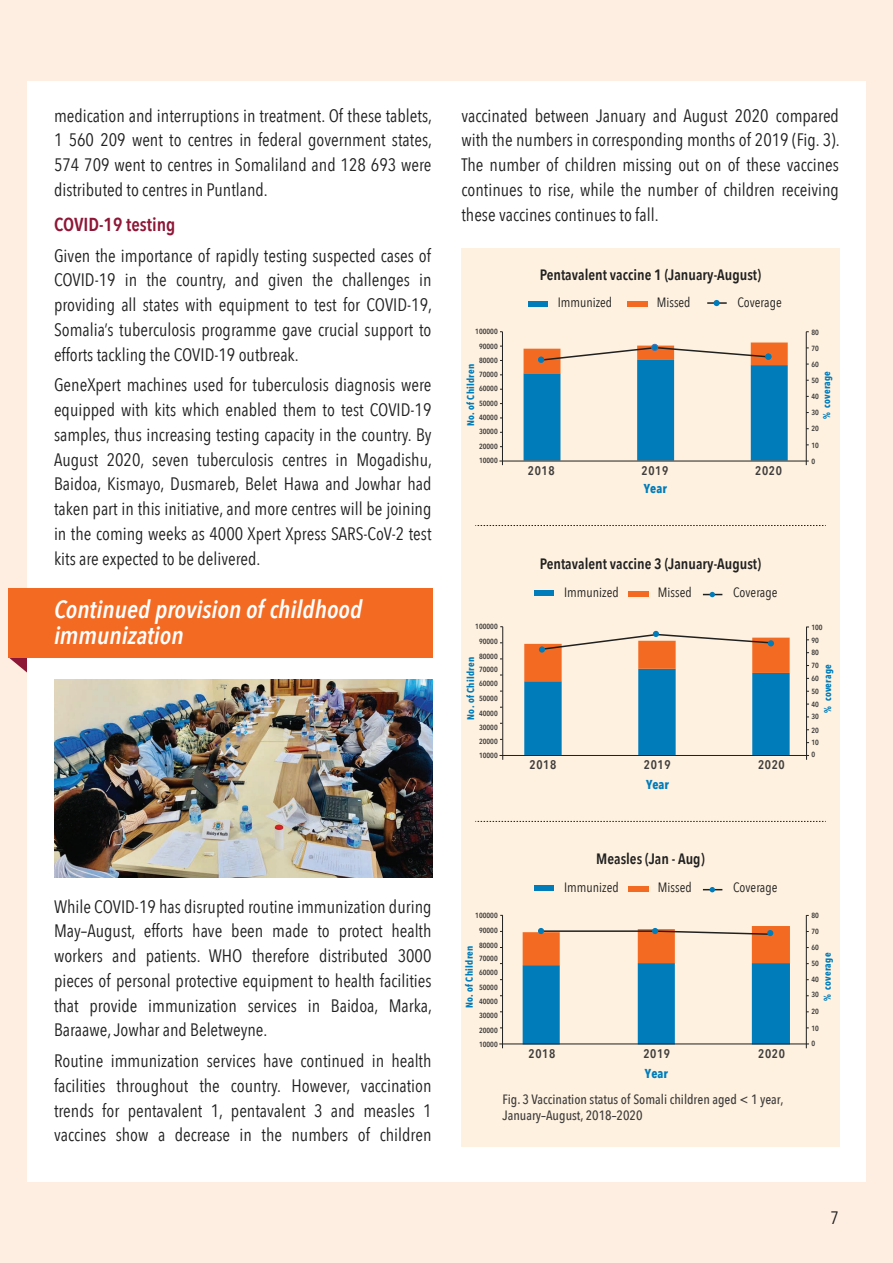
<style>
.page{position:relative;width:893px;height:1263px;background:#feeee1}
.page>*{position:absolute;margin:0;border:0;box-sizing:border-box;transform-origin:0 0}
.t1{font:italic 600 24.75px/25.5px "Avenir Next Condensed";color:#fff}
.t2{font:600 18.75px "Avenir Next Condensed";color:#8e1737}
.t3{font:18px/24.8px "Avenir Next Condensed";color:#202020;text-align:justify}
.t4{font:600 15px "Avenir Next Condensed";color:#202020}
.t5{font:500 13.5px/16.2px "Avenir Next Condensed";color:#3f3d3d}
.t6{font:13.5px "Avenir Next Condensed";color:#202020}
.t7{font:700 12.9px "Avenir Next Condensed";color:#007cbb}
.t8{font:600 12.45px "Avenir Next Condensed";letter-spacing:.05em;color:#3f3d3d}
.t9{font:700 9.75px "Avenir Next Condensed";letter-spacing:.025em;color:#007cbb}
.t10{font:600 7.5px "Avenir Next Condensed";color:#3f3d3d}
</style>
<div class="page">
<div style="left:27px;top:81px;width:839px;height:1101px;background:#fff"></div>
<div style="left:461px;top:249px;width:379px;height:898px;background:#fef1df"></div>
<hr style="left:502px;top:332px;width:1px;height:133px;background:#202020">
<hr style="left:499px;top:461px;width:310px;height:1px;background:#202020">
<svg style="left:524px;top:342px;width:264px;height:118px"></svg>
<div style="left:535px;top:590px;width:19px;height:5px;background:#007cbb"></div>
<div style="left:628px;top:591px;width:21px;height:6px;background:#f36b23"></div>
<svg style="left:703px;top:592px;width:19px;height:5px"></svg>
<div style="left:535px;top:885px;width:19px;height:6px;background:#007cbb"></div>
<div style="left:628px;top:887px;width:21px;height:5px;background:#f36b23"></div>
<svg style="left:703px;top:887px;width:19px;height:5px"></svg>
<div style="left:528px;top:301px;width:20px;height:5px;background:#007cbb"></div>
<div style="left:627px;top:301px;width:21px;height:5px;background:#f36b23"></div>
<hr style="left:707px;top:302px;width:20px;height:2px;background:#202020">
<div style="left:713px;top:300px;width:7px;height:6px;background:#007cbb;border-radius:50%"></div>
<hr style="left:502px;top:627px;width:1px;height:133px;background:#202020">
<hr style="left:499px;top:755px;width:310px;height:1px;background:#202020">
<svg style="left:524px;top:631px;width:266px;height:124px"></svg>
<hr style="left:502px;top:915px;width:1px;height:133px;background:#202020">
<hr style="left:806px;top:332px;width:1px;height:133px;background:#202020">
<hr style="left:806px;top:627px;width:1px;height:133px;background:#202020">
<hr style="left:806px;top:915px;width:1px;height:133px;background:#202020">
<hr style="left:499px;top:1044px;width:310px;height:1px;background:#202020">
<svg style="left:523px;top:926px;width:267px;height:118px"></svg>
<svg style="left:8px;top:657px;width:19px;height:15px"></svg>
<div style="left:8px;top:588px;width:424px;height:69px;background:#f36b23"></div>
<img style="left:54px;top:680px;width:378px;height:197px">
<svg style="left:475px;top:525px;width:351px;height:1px"></svg>
<svg style="left:475px;top:821px;width:351px;height:1px"></svg>
<p class="t3" style="left:54px;top:102px;width:380px">medication and interruptions in treatment. Of these tablets, 1 560 209 went to centres in federal government states, 574 709 went to centres in Somaliland and 128 693 were distributed to centres in Puntland.</p>
<p class="t2" style="left:54px;top:208px;width:123px">COVID-19 testing</p>
<p class="t3" style="left:54px;top:242px;width:380px">Given the importance of rapidly testing suspected cases of COVID-19 in the country, and given the challenges in providing all states with equipment to test for COVID-19, Somalia’s tuberculosis programme gave crucial support to efforts tackling the COVID-19 outbreak.</p>
<p class="t3" style="left:54px;top:372px;width:380px">GeneXpert machines used for tuberculosis diagnosis were equipped with kits which enabled them to test COVID-19 samples, thus increasing testing capacity in the country. By August 2020, seven tuberculosis centres in Mogadishu, Baidoa, Kismayo, Dusmareb, Belet Hawa and Jowhar had taken part in this initiative, and more centres will be joining in the coming weeks as 4000 Xpert Xpress SARS-CoV-2 test kits are expected to be delivered.</p>
<h1 class="t1" style="left:54px;top:597px;width:310px">Continued provision of childhood immunization</h1>
<p class="t3" style="left:54px;top:893px;width:380px">While COVID-19 has disrupted routine immunization during May–August, efforts have been made to protect health workers and patients. WHO therefore distributed 3000 pieces of personal protective equipment to health facilities that provide immunization services in Baidoa, Marka, Baraawe, Jowhar and Beletweyne.</p>
<p class="t3" style="left:54px;top:1047px;width:379px">Routine immunization services have continued in health facilities throughout the country. However, vaccination trends for pentavalent 1, pentavalent 3 and measles 1 vaccines show a decrease in the numbers of children</p>
<p class="t3" style="left:461px;top:102px;width:380px">vaccinated between January and August 2020 compared with the numbers in corresponding months of 2019 (Fig. 3).<br>The number of children missing out on of these vaccines continues to rise, while the number of children receiving these vaccines continues to fall.</p>
<p class="t10" style="left:475px;top:325px;width:24px">100000</p>
<p class="t10" style="left:479px;top:340px;width:20px">90000</p>
<p class="t10" style="left:479px;top:354px;width:20px">80000</p>
<p class="t9" style="left:465px;top:426px;width:64px;rotate:-90deg">No. of Children</p>
<p class="t10" style="left:479px;top:368px;width:20px">70000</p>
<p class="t10" style="left:479px;top:382px;width:20px">60000</p>
<p class="t10" style="left:479px;top:397px;width:20px">50000</p>
<p class="t10" style="left:479px;top:411px;width:20px">40000</p>
<p class="t10" style="left:479px;top:425px;width:20px">30000</p>
<p class="t10" style="left:479px;top:440px;width:20px">20000</p>
<p class="t10" style="left:479px;top:453px;width:20px">10000</p>
<p class="t10" style="left:475px;top:620px;width:24px">100000</p>
<p class="t10" style="left:479px;top:635px;width:20px">90000</p>
<p class="t10" style="left:479px;top:650px;width:20px">80000</p>
<p class="t9" style="left:465px;top:720px;width:64px;rotate:-90deg">No. of Children</p>
<p class="t10" style="left:479px;top:663px;width:20px">70000</p>
<p class="t10" style="left:479px;top:677px;width:20px">60000</p>
<p class="t10" style="left:479px;top:692px;width:20px">50000</p>
<p class="t10" style="left:479px;top:706px;width:20px">40000</p>
<p class="t10" style="left:479px;top:720px;width:20px">30000</p>
<p class="t10" style="left:479px;top:735px;width:20px">20000</p>
<p class="t10" style="left:479px;top:749px;width:20px">10000</p>
<p class="t10" style="left:475px;top:909px;width:24px">100000</p>
<p class="t10" style="left:479px;top:924px;width:20px">90000</p>
<p class="t10" style="left:479px;top:938px;width:20px">80000</p>
<p class="t9" style="left:463px;top:1008px;width:64px;rotate:-90deg">No. of Children</p>
<p class="t10" style="left:479px;top:952px;width:20px">70000</p>
<p class="t10" style="left:479px;top:966px;width:20px">60000</p>
<p class="t10" style="left:479px;top:981px;width:20px">50000</p>
<p class="t10" style="left:479px;top:995px;width:20px">40000</p>
<p class="t10" style="left:479px;top:1009px;width:20px">30000</p>
<p class="t10" style="left:479px;top:1024px;width:20px">20000</p>
<p class="t10" style="left:479px;top:1037px;width:20px">10000</p>
<p class="t4" style="left:540px;top:262px;width:223px">Pentavalent vaccine 1 (January-August)</p>
<p class="t6" style="left:558px;top:291px;width:56px">Immunized</p>
<p class="t6" style="left:657px;top:291px;width:35px">Missed</p>
<p class="t6" style="left:738px;top:291px;width:46px">Coverage</p>
<p class="t8" style="left:528px;top:460px;width:28px">2018</p>
<p class="t8" style="left:642px;top:460px;width:28px">2019</p>
<p class="t8" style="left:755px;top:460px;width:28px">2020</p>
<p class="t7" style="left:644px;top:480px;width:24px">Year</p>
<p class="t4" style="left:540px;top:551px;width:223px">Pentavalent vaccine 3 (January-August)</p>
<p class="t6" style="left:564px;top:580px;width:56px">Immunized</p>
<p class="t6" style="left:658px;top:580px;width:35px">Missed</p>
<p class="t6" style="left:733px;top:580px;width:46px">Coverage</p>
<p class="t8" style="left:530px;top:754px;width:28px">2018</p>
<p class="t8" style="left:644px;top:754px;width:28px">2019</p>
<p class="t8" style="left:758px;top:754px;width:28px">2020</p>
<p class="t7" style="left:646px;top:776px;width:24px">Year</p>
<p class="t4" style="left:596px;top:846px;width:110px">Measles (Jan - Aug)</p>
<p class="t6" style="left:564px;top:875px;width:56px">Immunized</p>
<p class="t6" style="left:658px;top:875px;width:35px">Missed</p>
<p class="t6" style="left:733px;top:875px;width:46px">Coverage</p>
<p class="t8" style="left:529px;top:1043px;width:28px">2018</p>
<p class="t8" style="left:643px;top:1043px;width:28px">2019</p>
<p class="t8" style="left:758px;top:1043px;width:28px">2020</p>
<p class="t7" style="left:645px;top:1065px;width:24px">Year</p>
<p class="t5" style="left:502px;top:1091px;width:282px">Fig. 3 Vaccination status of Somali children aged &lt; 1 year,<br>January–August, 2018–2020</p>
<p class="t10" style="left:811px;top:326px;width:9px">80</p>
<p class="t10" style="left:811px;top:342px;width:9px">70</p>
<p class="t10" style="left:811px;top:358px;width:9px">60</p>
<p class="t9" style="left:821px;top:419px;width:50px;rotate:-90deg">% coverage</p>
<p class="t10" style="left:811px;top:374px;width:9px">50</p>
<p class="t10" style="left:811px;top:390px;width:9px">40</p>
<p class="t10" style="left:811px;top:405px;width:9px">30</p>
<p class="t10" style="left:811px;top:422px;width:9px">20</p>
<p class="t10" style="left:811px;top:439px;width:9px">10</p>
<p class="t10" style="left:811px;top:454px;width:5px">0</p>
<p class="t10" style="left:811px;top:621px;width:13px">100</p>
<p class="t10" style="left:811px;top:633px;width:9px">90</p>
<p class="t10" style="left:811px;top:646px;width:9px">80</p>
<p class="t10" style="left:811px;top:659px;width:9px">70</p>
<p class="t9" style="left:822px;top:712px;width:50px;rotate:-90deg">% coverage</p>
<p class="t10" style="left:811px;top:671px;width:9px">60</p>
<p class="t10" style="left:811px;top:685px;width:9px">50</p>
<p class="t10" style="left:811px;top:698px;width:9px">40</p>
<p class="t10" style="left:811px;top:710px;width:9px">30</p>
<p class="t10" style="left:811px;top:724px;width:9px">20</p>
<p class="t10" style="left:811px;top:736px;width:9px">10</p>
<p class="t10" style="left:811px;top:748px;width:5px">0</p>
<p class="t10" style="left:811px;top:909px;width:9px">80</p>
<p class="t10" style="left:811px;top:925px;width:9px">70</p>
<p class="t10" style="left:811px;top:941px;width:9px">60</p>
<p class="t9" style="left:821px;top:1001px;width:50px;rotate:-90deg">% coverage</p>
<p class="t10" style="left:811px;top:957px;width:9px">50</p>
<p class="t10" style="left:811px;top:972px;width:9px">40</p>
<p class="t10" style="left:811px;top:988px;width:9px">30</p>
<p class="t10" style="left:811px;top:1005px;width:9px">20</p>
<p class="t10" style="left:811px;top:1021px;width:9px">10</p>
<p class="t10" style="left:811px;top:1037px;width:5px">0</p>
<p class="t3" style="left:830px;top:1205px;width:10px">7</p>
</div>
